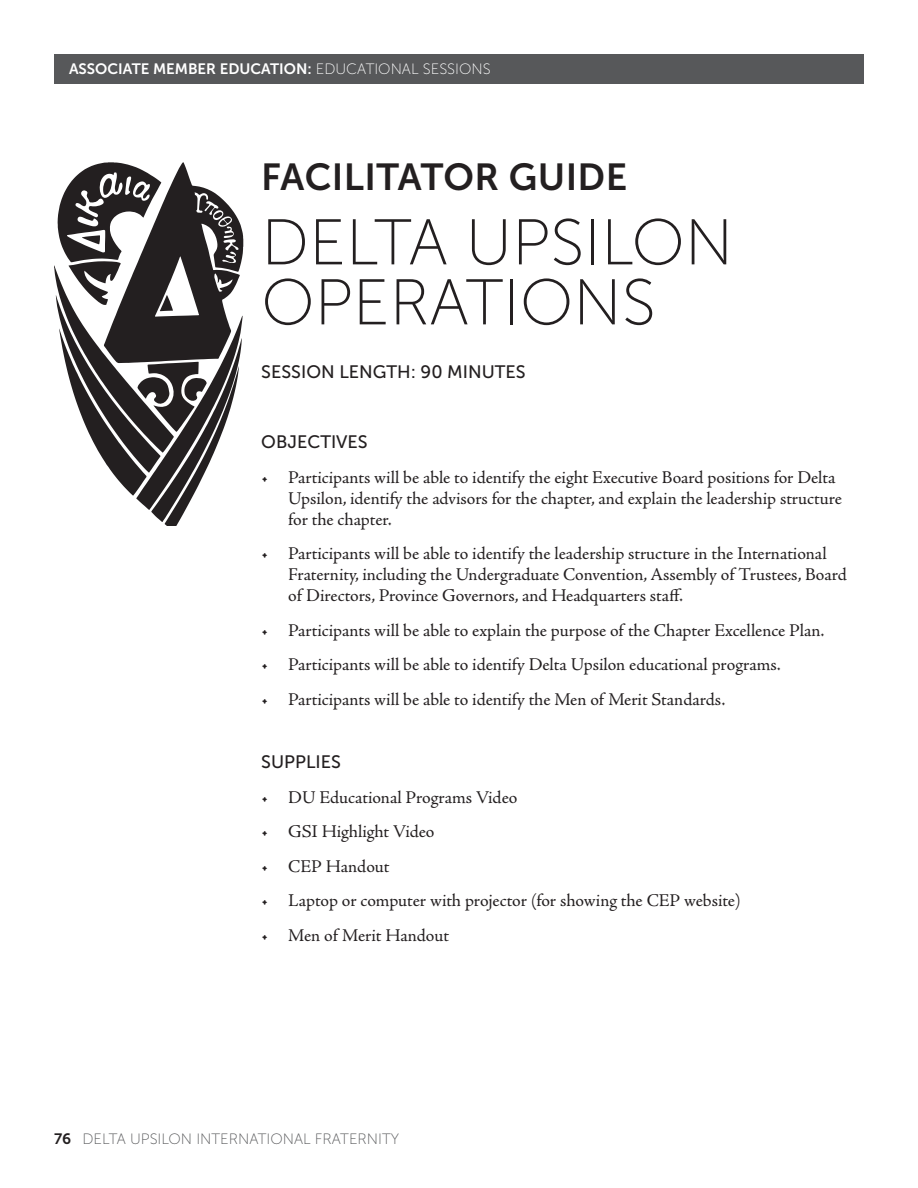
<style>
.page{position:relative;width:918px;height:1188px;background:#fff}
.page>*{position:absolute;margin:0;border:0;box-sizing:border-box;transform-origin:0 0}
.Paragraph_Style_1{font:64.5px "Museo Sans 100";color:#231f20}
.Paragraph_Style_1-2{font:37.5px "Museo Sans 700";letter-spacing:.01em;color:#231f20}
.t1{font:18px/21px "Adobe Jenson Pro";letter-spacing:-.005em;color:#231f20}
.t2{font:18px "Museo Sans 500";color:#231f20}
.t3{font:15px "Museo Sans 700";color:#fff}
.t4{font:15px "Museo Sans 100";color:#57585a}
.s1{font-family:"Museo Sans 100"}
.s2{font-family:"Museo Sans 700";color:#231f20}
</style>
<div class="page">
<div style="left:54px;top:54px;width:810px;height:29px;background:#57585a"></div>
<svg style="left:54px;top:162px;width:189px;height:364px"></svg>
<p class="t3" style="left:69px;top:61px;width:423px">ASSOCIATE MEMBER EDUCATION: <span class="s1">EDUCATIONAL SESSIONS</span></p>
<p class="Paragraph_Style_1-2" style="left:261px;top:156px;width:368px">FACILITATOR GUIDE</p>
<p class="Paragraph_Style_1" style="left:261px;top:208px;width:473px">DELTA UPSILON</p>
<p class="Paragraph_Style_1" style="left:261px;top:268px;width:396px">OPERATIONS</p>
<p class="t2" style="left:261px;top:362px;width:266px">SESSION LENGTH: 90 MINUTES</p>
<p class="t2" style="left:261px;top:432px;width:108px">OBJECTIVES</p>
<p class="t1" style="left:288px;top:467px;width:555px;text-indent:-27px">• Participants will be able to identify the eight Executive Board positions for Delta<br>Upsilon, identify the advisors for the chapter, and explain the leadership structure for the chapter.</p>
<p class="t1" style="left:288px;top:543px;width:560px;text-indent:-27px">• Participants will be able to identify the leadership structure in the International<br>Fraternity, including the Undergraduate Convention, Assembly of Trustees, Board of Directors, Province Governors, and Headquarters staff.</p>
<p class="t1" style="left:261px;top:620px;width:565px">• Participants will be able to explain the purpose of the Chapter Excellence Plan.</p>
<p class="t1" style="left:261px;top:654px;width:521px">• Participants will be able to identify Delta Upsilon educational programs.</p>
<p class="t1" style="left:261px;top:689px;width:465px">• Participants will be able to identify the Men of Merit Standards.</p>
<p class="t2" style="left:261px;top:752px;width:81px">SUPPLIES</p>
<p class="t1" style="left:261px;top:787px;width:258px">• DU Educational Programs Video</p>
<p class="t1" style="left:261px;top:821px;width:175px">• GSI Highlight Video</p>
<p class="t1" style="left:261px;top:856px;width:130px">• CEP Handout</p>
<p class="t1" style="left:261px;top:890px;width:481px">• Laptop or computer with projector (for showing the CEP website)</p>
<p class="t1" style="left:261px;top:925px;width:189px">• Men of Merit Handout</p>
<p class="t4" style="left:54px;top:1131px;width:347px"><span class="s2">76</span> DELTA UPSILON INTERNATIONAL FRATERNITY</p>
</div>
